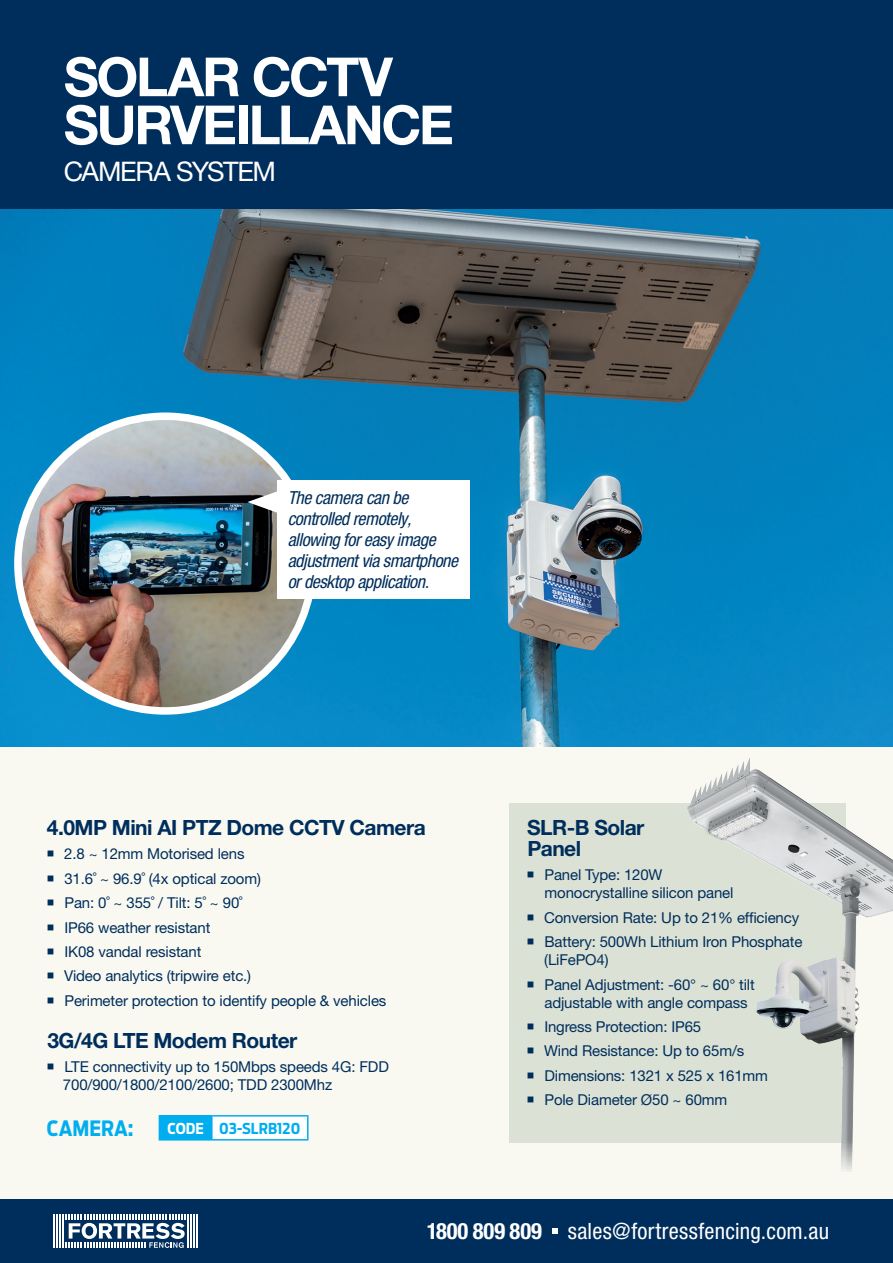
<style>
.page{position:relative;width:893px;height:1263px;background:#fff}
.page>*{position:absolute;margin:0;border:0;box-sizing:border-box;transform-origin:0 0}
.t1{font:700 54px/48px "Helvetica Neue LT Std";letter-spacing:-.045em;color:#fff}
.t2{font:27px "Helvetica Neue LT Std";letter-spacing:-.055em;color:#fff}
.t3{font:700 24px "Antenna Cond";color:#fff}
.t4{font:condensed 22.5px "Helvetica Neue LT Std";letter-spacing:.015em;color:#fff}
.t5{font:700 condensed 22.5px "Helvetica Neue LT Std";letter-spacing:-.005em;color:#fff}
.t6{font:700 21px "Helvetica Neue LT Std";letter-spacing:-.025em;color:#002e5c}
.BODY{font:700 21px "Antenna Cond";color:#00aeef}
.BLURB{font:italic condensed 18px/21px "Helvetica Neue LT Std";letter-spacing:-.025em;color:#002e5c}
.t7{font:15px/18px "Helvetica Neue LT Std";letter-spacing:-.01em;color:#002e5c}
.BODY-2{font:700 15px "Antenna Cond";color:#00aeef}
.BODY-3{font:700 15px "Antenna Cond";color:#fff}
.t8{font:300 9px/10.8px "Antenna Cond";letter-spacing:.02em;color:#fff}
</style>
<div class="page">
<div style="left:0;top:0;width:893px;height:210px;background:#002e5c"></div>
<img style="left:0;top:210px;width:893px;height:537px">
<div style="left:0;top:747px;width:893px;height:452px;background:#f9f9f2"></div>
<img style="left:18px;top:416px;width:295px;height:295px;border-radius:147px">
<div style="left:14px;top:412px;width:302px;height:303px;border:8px solid #fff;border-radius:50%"></div>
<svg style="left:247px;top:491px;width:30px;height:22px"></svg>
<div style="left:277px;top:481px;width:192px;height:118px;background:#fff"></div>
<div style="left:509px;top:803px;width:337px;height:340px;background:#dbe1d4"></div>
<div style="left:159px;top:1116px;width:53px;height:24px;background:#00aeef"></div>
<div style="left:212px;top:1116px;width:96px;height:24px;background:#fff"></div>
<hr style="left:159px;top:1115px;width:53px;height:1px;background:#00aeef">
<hr style="left:212px;top:1115px;width:97px;height:1px;background:#00aeef">
<hr style="left:211px;top:1116px;width:2px;height:23px;background:#00aeef">
<hr style="left:307px;top:1116px;width:2px;height:23px;background:#00aeef">
<hr style="left:212px;top:1139px;width:97px;height:1px;background:#00aeef">
<img style="left:687px;top:758px;width:206px;height:413px">
<div style="left:0;top:1199px;width:893px;height:63px;background:#002e5c"></div>
<h1 class="t1" style="left:64px;top:52px;width:392px">SOLAR CCTV<br>SURVEILLANCE</h1>
<h2 class="t2" style="left:64px;top:155px;width:214px">CAMERA SYSTEM</h2>
<p class="BLURB" style="left:288px;top:488px;width:172px">The camera can be controlled remotely, allowing for easy image adjustment via smartphone or desktop application.</p>
<h3 class="t6" style="left:47px;top:815px;width:380px">4.0MP Mini AI PTZ Dome CCTV Camera</h3>
<p class="t7" style="left:64px;top:845px;width:182px">2.8 ~ 12mm Motorised lens</p>
<p class="t7" style="left:64px;top:869px;width:198px">31.6˚ ~ 96.9˚ (4x optical zoom)</p>
<p class="t7" style="left:65px;top:894px;width:180px">Pan: 0˚ ~ 355˚ / Tilt: 5˚ ~ 90˚</p>
<p class="t7" style="left:64px;top:918px;width:148px">IP66 weather resistant</p>
<p class="t7" style="left:64px;top:942px;width:139px">IK08 vandal resistant</p>
<p class="t7" style="left:64px;top:967px;width:189px">Video analytics (tripwire etc.)</p>
<p class="t7" style="left:65px;top:991px;width:323px">Perimeter protection to identify people &amp; vehicles</p>
<h3 class="t6" style="left:47px;top:1027px;width:251px">3G/4G LTE Modem Router</h3>
<p class="t7" style="left:63px;top:1058px;width:327px">LTE connectivity up to 150Mbps speeds 4G: FDD<br>700/900/1800/2100/2600; TDD 2300Mhz</p>
<p class="BODY" style="left:47px;top:1115px;width:88px">CAMERA:</p>
<p class="BODY-3" style="left:167px;top:1119px;width:38px">CODE</p>
<p class="BODY-2" style="left:219px;top:1119px;width:83px">03-SLRB120</p>
<h3 class="t6" style="left:527px;top:815px;width:119px">SLR-B Solar</h3>
<h3 class="t6" style="left:527px;top:836px;width:55px">Panel</h3>
<p class="t7" style="left:544px;top:866px;width:191px">Panel Type: 120W monocrystalline silicon panel</p>
<p class="t7" style="left:544px;top:908px;width:257px">Conversion Rate: Up to 21% efficiency</p>
<p class="t7" style="left:544px;top:933px;width:260px">Battery: 500Wh Lithium Iron Phosphate (LiFePO4)</p>
<p class="t7" style="left:544px;top:975px;width:212px">Panel Adjustment: -60° ~ 60° tilt adjustable with angle compass</p>
<p class="t7" style="left:544px;top:1017px;width:158px">Ingress Protection: IP65</p>
<p class="t7" style="left:544px;top:1042px;width:202px">Wind Resistance: Up to 65m/s</p>
<p class="t7" style="left:544px;top:1066px;width:225px">Dimensions: 1321 x 525 x 161mm</p>
<p class="t7" style="left:544px;top:1090px;width:184px">Pole Diameter Ø50 ~ 60mm</p>
<h3 class="t3" style="left:661px;top:1215px;width:153px">1800 809 809</h3>
<p class="t8" style="left:509px;top:1219px;width:66px"><sup>*</sup>Conditions apply,<br>See website</p>
<h2 class="t5" style="left:427px;top:1217px;width:116px">1800 809 809</h2>
<h2 class="t4" style="left:568px;top:1218px;width:263px">sales@fortressfencing.com.au</h2>
</div>
